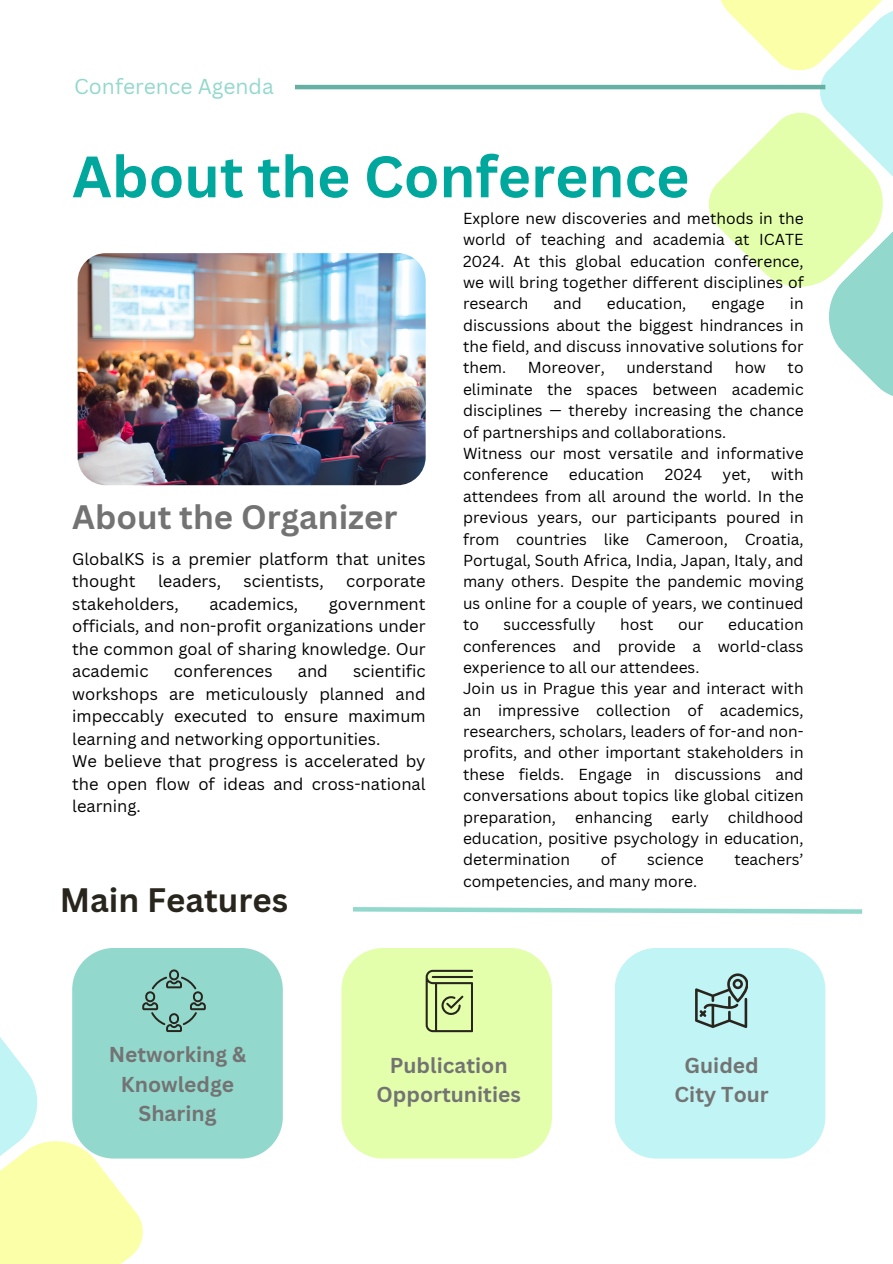
<style>
.page{position:relative;width:893px;height:1264px;background:#fff}
.page>*{position:absolute;margin:0;border:0;box-sizing:border-box;transform-origin:0 0}
.t1{font:700 57px "Canva Sans";color:#00a79d}
.t2{font:700 33px "Canva Sans";color:#737373}
.t3{font:700 33px "Canva Sans";color:#28251d}
.t4{font:700 21px/29.2px "Canva Sans";color:#737373;text-align:center}
.t5{font:21px "Canva Sans";color:#93d8cd}
.t6{font:16.5px/22.5px "Canva Sans";color:#000;text-align:justify}
.t7{font:15.6px/21.3px "Canva Sans";color:#000;text-align:justify}
</style>
<div class="page">
<svg style="left:705px;top:0;width:187px;height:396px"></svg>
<hr style="left:295px;top:85px;width:530px;height:4px;background:#66afa3">
<svg style="left:353px;top:907px;width:510px;height:7px"></svg>
<div style="left:72px;top:948px;width:211px;height:210px;background:#93d8cd;border-radius:42px"></div>
<div style="left:341px;top:948px;width:211px;height:210px;background:#e4ffac;border-radius:42px"></div>
<div style="left:614px;top:948px;width:211px;height:210px;background:#c1f4f4;border-radius:42px"></div>
<svg style="left:0;top:969px;width:238px;height:294px"></svg>
<svg style="left:425px;top:969px;width:48px;height:63px"></svg>
<hr style="left:432px;top:975px;width:41px;height:3px;background:#28251d">
<svg style="left:695px;top:973px;width:52px;height:55px"></svg>
<img style="left:78px;top:253px;width:347px;height:232px;border-radius:28px">
<p class="t5" style="left:74px;top:71px;width:201px">Conference Agenda</p>
<h2 class="t1" style="left:72px;top:136px;width:618px">About the Conference</h2>
<h2 class="t2" style="left:72px;top:494px;width:327px">About the Organizer</h2>
<p class="t6" style="left:72px;top:547px;width:355px">GlobalKS is a premier platform that unites thought</p>
<p class="t6" style="left:158px;top:569px;width:64px">leaders,</p>
<p class="t6" style="left:243px;top:569px;width:82px">scientists,</p>
<p class="t6" style="left:346px;top:569px;width:81px">corporate</p>
<p class="t6" style="left:72px;top:592px;width:108px">stakeholders,</p>
<p class="t6" style="left:209px;top:592px;width:90px">academics,</p>
<p class="t6" style="left:72px;top:592px;width:355px;text-indent:256px">government officials, and non-profit organizations under the common goal of sharing knowledge. Our academic</p>
<p class="t6" style="left:72px;top:659px;width:355px;text-indent:281px">scientific workshops are meticulously planned and impeccably executed to ensure maximum learning and networking opportunities.</p>
<p class="t6" style="left:72px;top:749px;width:355px">We believe that progress is accelerated by the open flow of ideas and cross-national learning.</p>
<p class="t6" style="left:174px;top:659px;width:100px">conferences</p>
<p class="t6" style="left:298px;top:659px;width:32px">and</p>
<h4 class="t3" style="left:60px;top:876px;width:230px">Main Features</h4>
<p class="t7" style="left:463px;top:207px;width:342px">Explore new discoveries and methods in the world of teaching and academia at ICATE 2024. At this global education conference, we will bring together different disciplines of research</p>
<p class="t7" style="left:463px;top:292px;width:342px;text-indent:327px">in discussions about the biggest hindrances in the field, and discuss innovative solutions for them.</p>
<p class="t7" style="left:553px;top:292px;width:30px">and</p>
<p class="t7" style="left:607px;top:292px;width:81px">education,</p>
<p class="t7" style="left:711px;top:292px;width:55px">engage</p>
<p class="t7" style="left:528px;top:357px;width:78px">Moreover,</p>
<p class="t7" style="left:626px;top:357px;width:88px">understand</p>
<p class="t7" style="left:734px;top:357px;width:33px">how</p>
<p class="t7" style="left:463px;top:357px;width:342px;text-indent:324px">to eliminate the spaces between academic disciplines — thereby increasing the chance of partnerships and collaborations.</p>
<p class="t7" style="left:463px;top:442px;width:342px">Witness our most versatile and informative conference</p>
<p class="t7" style="left:463px;top:463px;width:342px;text-indent:308px">with attendees from all around the world. In the previous years, our participants poured in from countries like Cameroon, Croatia, Portugal, South Africa, India, Japan, Italy, and many others. Despite the pandemic moving us online for a couple of years, we continued to</p>
<p class="t7" style="left:568px;top:463px;width:77px">education</p>
<p class="t7" style="left:664px;top:463px;width:39px">2024</p>
<p class="t7" style="left:722px;top:463px;width:30px">yet,</p>
<p class="t7" style="left:503px;top:613px;width:94px">successfully</p>
<p class="t7" style="left:620px;top:613px;width:35px">host</p>
<p class="t7" style="left:678px;top:613px;width:27px">our</p>
<p class="t7" style="left:463px;top:613px;width:342px;text-indent:265px">education conferences and provide a world-class experience to all our attendees.</p>
<p class="t7" style="left:463px;top:677px;width:342px">Join us in Prague this year and interact with an impressive collection of academics, researchers, scholars, leaders of for-and non&shy;profits, and other important stakeholders in these fields. Engage in discussions and conversations about topics like global citizen preparation, enhancing early childhood education, positive psychology in education, determination</p>
<p class="t7" style="left:600px;top:848px;width:17px">of</p>
<p class="t7" style="left:647px;top:848px;width:58px">science</p>
<p class="t7" style="left:734px;top:848px;width:71px">teachers’</p>
<p class="t7" style="left:463px;top:870px;width:236px">competencies, and many more.</p>
<p class="t4" style="left:109px;top:1039px;width:139px">Networking &amp;<br>Knowledge<br>Sharing</p>
<h3 class="t4" style="left:674px;top:1049px;width:96px">Guided<br>City Tour</h3>
<p class="t4" style="left:376px;top:1049px;width:146px">Publication<br>Opportunities</p>
</div>
